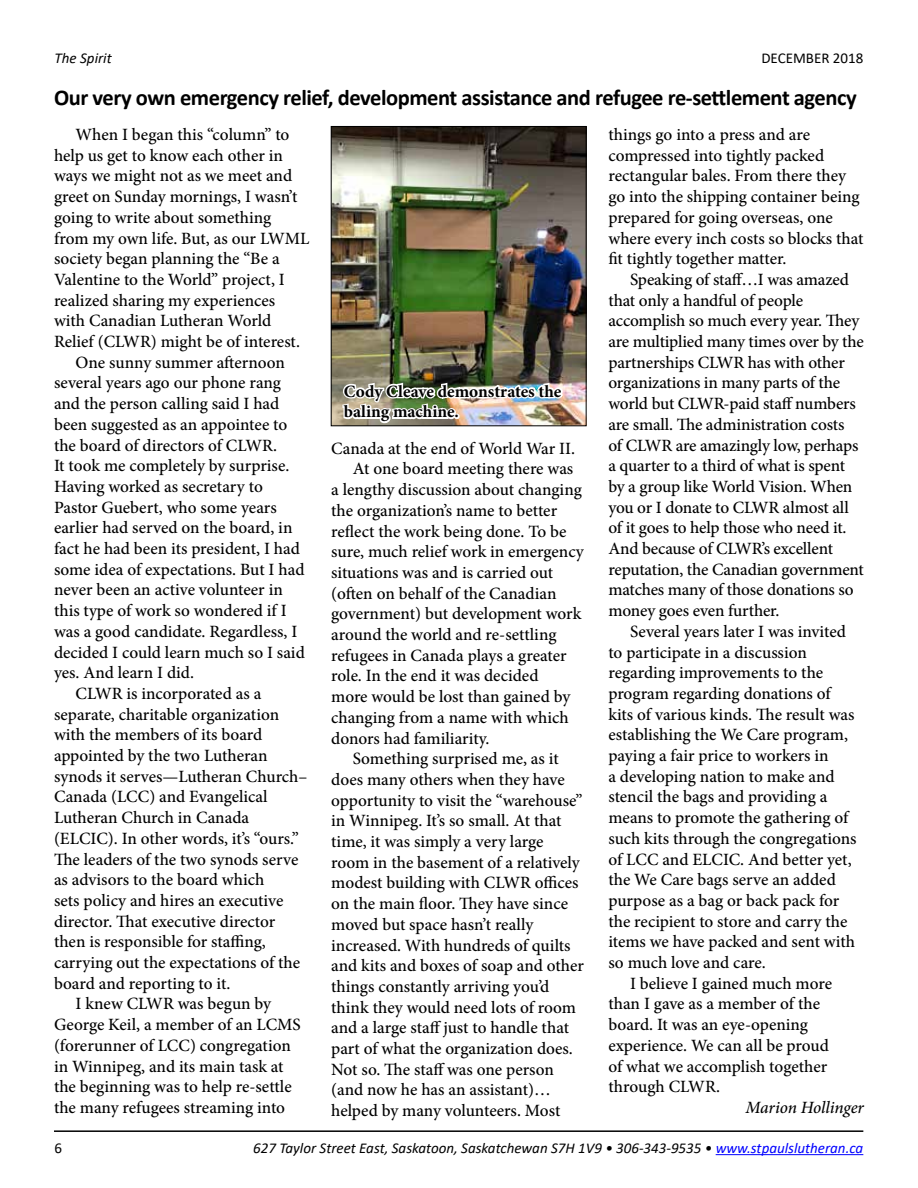
<style>
.page{position:relative;width:918px;height:1188px;background:#fff}
.page>*{position:absolute;margin:0;border:0;box-sizing:border-box;transform-origin:0 0}
.t1{font:700 22.5px "Calibri";letter-spacing:-.02em;color:#000}
.t2{font:500 17.25px/20.7px "Minion Pro";letter-spacing:-.005em;color:#000}
.t3{font:700 17.25px/20.7px "Minion Pro";color:#000}
.t4{font:italic 500 17.25px "Minion Pro";letter-spacing:-.01em;color:#000}
.t5{font:italic 15px "Calibri";color:#000}
.t6{font:15px "Calibri";color:#000}
.s1{color:#00f}
</style>
<div class="page">
<hr style="left:716px;top:1154px;width:147px;height:1px;background:#00f">
<hr style="left:54px;top:1130px;width:809px;height:2px;background:#000">
<img style="left:333px;top:128px;width:251px;height:296px">
<div style="left:331px;top:126px;width:255px;height:300px;border:1px solid #000"></div>
<img style="left:341px;top:381px;width:224px;height:44px">
<p class="t5" style="left:55px;top:48px;width:59px">The Spirit</p>
<p class="t6" style="left:761px;top:48px;width:103px">DECEMBER 2018</p>
<h1 class="t1" style="left:54px;top:82px;width:804px">Our very own emergency relief, development assistance and refugee re-settlement agency</h1>
<p class="t2" style="left:76px;top:124px;width:215px">When I began this “column” to</p>
<p class="t2" style="left:54px;top:145px;width:231px">help us get to know each other in</p>
<p class="t2" style="left:54px;top:166px;width:240px">ways we might not as we meet and</p>
<p class="t2" style="left:54px;top:186px;width:245px">greet on Sunday mornings, I wasn’t</p>
<p class="t2" style="left:54px;top:207px;width:219px">going to write about something</p>
<p class="t2" style="left:54px;top:228px;width:257px">from my own life. But, as our LWML</p>
<p class="t2" style="left:54px;top:248px;width:227px">society began planning the “Be a</p>
<p class="t2" style="left:54px;top:269px;width:232px">Valentine to the World” project, I</p>
<p class="t2" style="left:54px;top:290px;width:223px">realized sharing my experiences</p>
<p class="t2" style="left:54px;top:311px;width:219px">with Canadian Lutheran World</p>
<p class="t2" style="left:54px;top:331px;width:248px">Relief (CLWR) might be of interest.</p>
<p class="t2" style="left:76px;top:352px;width:211px">One sunny summer afternoon</p>
<p class="t2" style="left:54px;top:373px;width:229px">several years ago our phone rang</p>
<p class="t2" style="left:54px;top:393px;width:227px">and the person calling said I had</p>
<p class="t2" style="left:54px;top:414px;width:235px">been suggested as an appointee to</p>
<p class="t2" style="left:54px;top:435px;width:225px">the board of directors of CLWR.</p>
<p class="t2" style="left:54px;top:455px;width:237px">It took me completely by surprise.</p>
<p class="t2" style="left:54px;top:476px;width:210px">Having worked as secretary to</p>
<p class="t2" style="left:54px;top:497px;width:224px">Pastor Guebert, who some years</p>
<p class="t2" style="left:54px;top:518px;width:240px">earlier had served on the board, in</p>
<p class="t2" style="left:54px;top:538px;width:248px">fact he had been its president, I had</p>
<p class="t2" style="left:54px;top:559px;width:252px">some idea of expectations. But I had</p>
<p class="t2" style="left:54px;top:580px;width:230px">never been an active volunteer in</p>
<p class="t2" style="left:54px;top:600px;width:234px">this type of work so wondered if I</p>
<p class="t2" style="left:54px;top:621px;width:245px">was a good candidate. Regardless, I</p>
<p class="t2" style="left:54px;top:642px;width:252px">decided I could learn much so I said</p>
<p class="t2" style="left:54px;top:662px;width:142px">yes. And learn I did.</p>
<p class="t2" style="left:76px;top:683px;width:187px">CLWR is incorporated as a</p>
<p class="t2" style="left:54px;top:704px;width:227px">separate, charitable organization</p>
<p class="t2" style="left:54px;top:725px;width:210px">with the members of its board</p>
<p class="t2" style="left:54px;top:745px;width:215px">appointed by the two Lutheran</p>
<p class="t2" style="left:54px;top:766px;width:255px">synods it serves—Lutheran Church–</p>
<p class="t2" style="left:54px;top:787px;width:215px">Canada (LCC) and Evangelical</p>
<p class="t2" style="left:54px;top:807px;width:197px">Lutheran Church in Canada</p>
<p class="t2" style="left:54px;top:828px;width:246px">(ELCIC). In other words, it’s “ours.”</p>
<p class="t2" style="left:54px;top:849px;width:246px">The leaders of the two synods serve</p>
<p class="t2" style="left:54px;top:869px;width:212px">as advisors to the board which</p>
<p class="t2" style="left:54px;top:890px;width:231px">sets policy and hires an executive</p>
<p class="t2" style="left:54px;top:911px;width:223px">director. That executive director</p>
<p class="t2" style="left:54px;top:932px;width:213px">then is responsible for staffing,</p>
<p class="t2" style="left:54px;top:952px;width:248px">carrying out the expectations of the</p>
<p class="t2" style="left:54px;top:973px;width:178px">board and reporting to it.</p>
<p class="t2" style="left:76px;top:994px;width:197px">I knew CLWR was begun by</p>
<p class="t2" style="left:54px;top:1014px;width:248px">George Keil, a member of an LCMS</p>
<p class="t2" style="left:54px;top:1035px;width:238px">(forerunner of LCC) congregation</p>
<p class="t2" style="left:54px;top:1056px;width:231px">in Winnipeg, and its main task at</p>
<p class="t2" style="left:54px;top:1076px;width:239px">the beginning was to help re-settle</p>
<p class="t2" style="left:54px;top:1097px;width:233px">the many refugees streaming into</p>
<p class="t3" style="left:344px;top:381px;width:219px">Cody Cleave demonstrates the baling machine.</p>
<p class="t2" style="left:331px;top:438px;width:245px">Canada at the end of World War II.</p>
<p class="t2" style="left:353px;top:459px;width:222px">At one board meeting there was</p>
<p class="t2" style="left:331px;top:479px;width:252px">a lengthy discussion about changing</p>
<p class="t2" style="left:331px;top:500px;width:227px">the organization’s name to better</p>
<p class="t2" style="left:331px;top:521px;width:237px">reflect the work being done. To be</p>
<p class="t2" style="left:331px;top:541px;width:254px">sure, much relief work in emergency</p>
<p class="t2" style="left:331px;top:562px;width:224px">situations was and is carried out</p>
<p class="t2" style="left:331px;top:583px;width:227px">(often on behalf of the Canadian</p>
<p class="t2" style="left:331px;top:604px;width:252px">government) but development work</p>
<p class="t2" style="left:331px;top:624px;width:227px">around the world and re-settling</p>
<p class="t2" style="left:331px;top:645px;width:237px">refugees in Canada plays a greater</p>
<p class="t2" style="left:331px;top:666px;width:209px">role. In the end it was decided</p>
<p class="t2" style="left:331px;top:686px;width:241px">more would be lost than gained by</p>
<p class="t2" style="left:331px;top:707px;width:239px">changing from a name with which</p>
<p class="t2" style="left:331px;top:728px;width:160px">donors had familiarity.</p>
<p class="t2" style="left:353px;top:748px;width:207px">Something surprised me, as it</p>
<p class="t2" style="left:331px;top:769px;width:235px">does many others when they have</p>
<p class="t2" style="left:331px;top:790px;width:253px">opportunity to visit the “warehouse”</p>
<p class="t2" style="left:331px;top:811px;width:232px">in Winnipeg. It’s so small. At that</p>
<p class="t2" style="left:331px;top:831px;width:214px">time, it was simply a very large</p>
<p class="t2" style="left:331px;top:852px;width:250px">room in the basement of a relatively</p>
<p class="t2" style="left:331px;top:873px;width:249px">modest building with CLWR offices</p>
<p class="t2" style="left:331px;top:893px;width:238px">on the main floor. They have since</p>
<p class="t2" style="left:331px;top:914px;width:204px">moved but space hasn’t really</p>
<p class="t2" style="left:331px;top:935px;width:241px">increased. With hundreds of quilts</p>
<p class="t2" style="left:331px;top:955px;width:254px">and kits and boxes of soap and other</p>
<p class="t2" style="left:331px;top:976px;width:220px">things constantly arriving you’d</p>
<p class="t2" style="left:331px;top:997px;width:246px">think they would need lots of room</p>
<p class="t2" style="left:331px;top:1018px;width:239px">and a large staff just to handle that</p>
<p class="t2" style="left:331px;top:1038px;width:243px">part of what the organization does.</p>
<p class="t2" style="left:331px;top:1059px;width:224px">Not so. The staff was one person</p>
<p class="t2" style="left:331px;top:1080px;width:221px">(and now he has an assistant)…</p>
<p class="t2" style="left:331px;top:1100px;width:231px">helped by many volunteers. Most</p>
<p class="t2" style="left:608px;top:124px;width:257px">things go into a press and are compressed into tightly packed rectangular bales. From there they go into the shipping container being prepared for going overseas, one where every inch costs so blocks that fit tightly together matter.</p>
<p class="t2" style="left:608px;top:269px;width:257px;text-indent:22px">Speaking of staff…I was amazed that only a handful of people accomplish so much every year. They are multiplied many times over by the partnerships CLWR has with other organizations in many parts of the world but CLWR-paid staff numbers are small. The administration costs<br>of CLWR are amazingly low, perhaps a quarter to a third of what is spent by a group like World Vision. When you or I donate to CLWR almost all of it goes to help those who need it.<br>And because of CLWR’s excellent reputation, the Canadian government matches many of those donations so money goes even further.</p>
<p class="t2" style="left:608px;top:621px;width:250px;text-indent:22px">Several years later I was invited to participate in a discussion regarding improvements to the program regarding donations of kits of various kinds. The result was establishing the We Care program, paying a fair price to workers in<br>a developing nation to make and stencil the bags and providing a means to promote the gathering of such kits through the congregations of LCC and ELCIC. And better yet, the We Care bags serve an added purpose as a bag or back pack for the recipient to store and carry the items we have packed and sent with so much love and care.</p>
<p class="t2" style="left:608px;top:973px;width:225px;text-indent:22px">I believe I gained much more than I gave as a member of the board. It was an eye-opening experience. We can all be proud of what we accomplish together through CLWR.</p>
<p class="t4" style="left:746px;top:1096px;width:120px">Marion Hollinger</p>
<p class="t6" style="left:55px;top:1138px;width:9px">6</p>
<p class="t5" style="left:253px;top:1138px;width:612px">627 Taylor Street East, Saskatoon, Saskatchewan S7H 1V9 • 306-343-9535 • <span class="s1">www.stpaulslutheran.ca</span></p>
</div>
